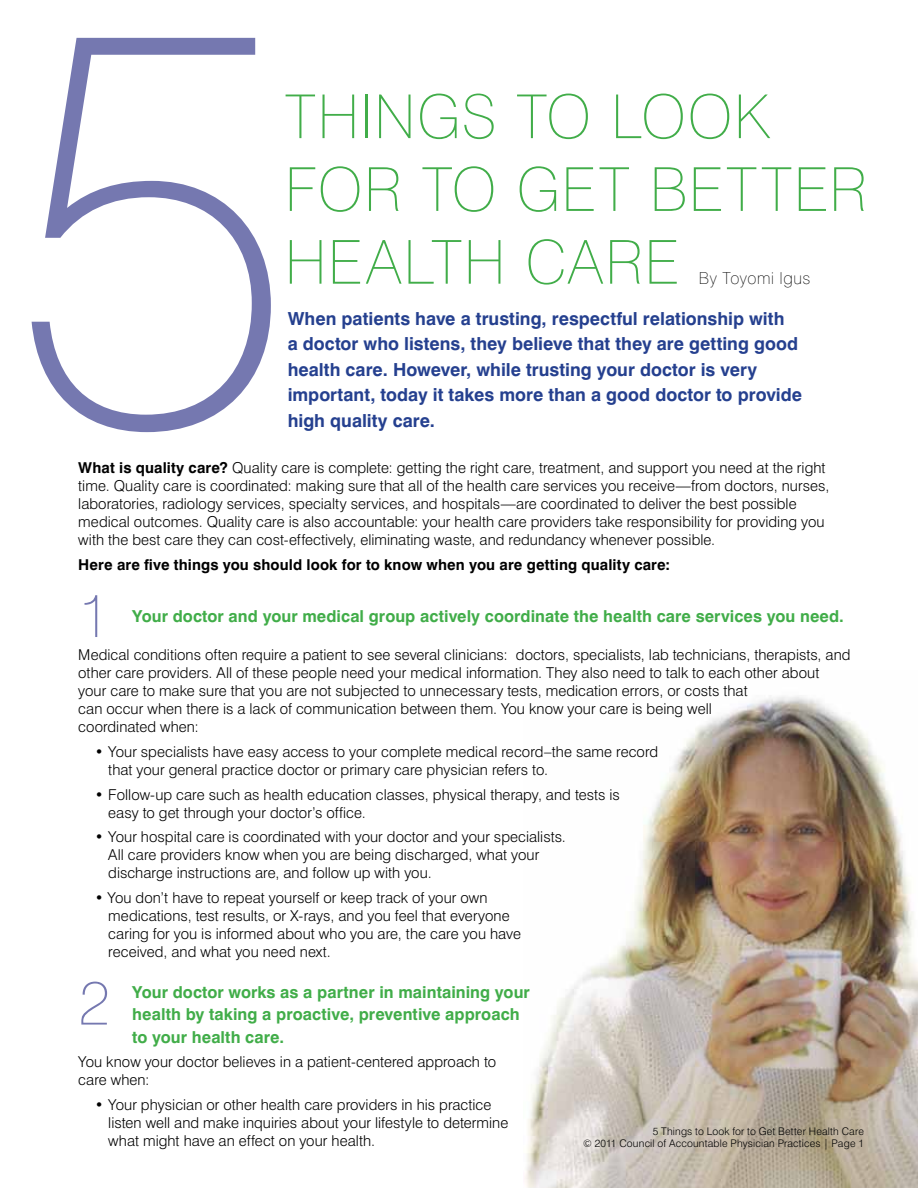
<style>
.page{position:relative;width:918px;height:1188px;background:#fff}
.page>*{position:absolute;margin:0;border:0;box-sizing:border-box;transform-origin:0 0}
.t1{font:100 563.25px "Swiss 721 BT";color:#7578b0}
.t2{font:100 61.5px "Swiss 721 BT";color:#7578b0}
.t3{font:100 60.6px/72.8px "Swiss 721 BT";letter-spacing:.025em;color:#41ad49}
.t4{font:700 18px/25.5px "Swiss 721 BT";color:#25408f}
.t5{font:700 16.5px/22.5px "Swiss 721 BT";letter-spacing:.005em;color:#41ad49}
.t6{font:100 16.5px "Swiss 721 BT";color:#000}
.t7{font:300 15px/18px "Swiss 721 BT";letter-spacing:.005em;color:#000}
.t8{font:700 15px "Swiss 721 BT";letter-spacing:.005em;color:#000}
.t9{font:300 10.5px/12.6px "Swiss 721 BT";letter-spacing:.015em;color:#000;text-align:right}
.s1{font-weight:700}
</style>
<div class="page">
<img style="left:525px;top:696px;width:393px;height:492px">
<h1 class="t1" style="left:4px;top:-122px;width:295px">5</h1>
<h3 class="t3" style="left:285px;top:80px;width:584px">THINGS TO LOOK<br>FOR TO GET BETTER</h3>
<h3 class="t3" style="left:285px;top:225px;width:396px">HEALTH CARE</h3>
<p class="t6" style="left:699px;top:268px;width:113px">BY TOYOMI IGUS</p>
<p class="t4" style="left:288px;top:306px;width:516px">When patients have a trusting, respectful relationship with<br>a doctor who listens, they believe that they are getting good health care. However, while trusting your doctor is very important, today it takes more than a good doctor to provide high quality care.</p>
<p class="t7" style="left:78px;top:458px;width:753px"><span class="s1">What is quality care?</span> Quality care is complete: getting the right care, treatment, and support you need at the right time. Quality care is coordinated: making sure that all of the health care services you receive—from doctors, nurses, laboratories, radiology services, specialty services, and hospitals—are coordinated to deliver the best possible medical outcomes. Quality care is also accountable: your health care providers take responsibility for providing you with the best care they can cost-effectively, eliminating waste, and redundancy whenever possible.</p>
<p class="t8" style="left:78px;top:555px;width:593px">Here are five things you should look for to know when you are getting quality care:</p>
<h2 class="t2" style="left:78px;top:578px;width:34px">1</h2>
<p class="t5" style="left:132px;top:605px;width:713px">Your doctor and your medical group actively coordinate the health care services you need.</p>
<p class="t7" style="left:78px;top:646px;width:774px">Medical conditions often require a patient to see several clinicians: doctors, specialists, lab technicians, therapists, and other care providers. All of these people need your medical information. They also need to talk to each other about your care to make sure that you are not subjected to unnecessary tests, medication errors, or costs that<br>can occur when there is a lack of communication between them. You know your care is being well<br>coordinated when:</p>
<p class="t7" style="left:108px;top:742px;width:551px;text-indent:-13px">• Your specialists have easy access to your complete medical record–the same record that your general practice doctor or primary care physician refers to.</p>
<p class="t7" style="left:108px;top:785px;width:513px;text-indent:-13px">• Follow-up care such as health education classes, physical therapy, and tests is easy to get through your doctor’s office.</p>
<p class="t7" style="left:108px;top:828px;width:459px;text-indent:-13px">• Your hospital care is coordinated with your doctor and your specialists.<br>All care providers know when you are being discharged, what your discharge instructions are, and follow up with you.</p>
<p class="t7" style="left:108px;top:889px;width:414px;text-indent:-13px">• You don’t have to repeat yourself or keep track of your own medications, test results, or X-rays, and you feel that everyone caring for you is informed about who you are, the care you have received, and what you need next.</p>
<h2 class="t2" style="left:78px;top:965px;width:34px">2</h2>
<p class="t5" style="left:132px;top:980px;width:399px">Your doctor works as a partner in maintaining your health by taking a proactive, preventive approach to your health care.</p>
<p class="t7" style="left:78px;top:1053px;width:419px">You know your doctor believes in a patient-centered approach to care when:</p>
<p class="t7" style="left:108px;top:1096px;width:402px;text-indent:-13px">• Your physician or other health care providers in his practice listen well and make inquiries about your lifestyle to determine what might have an effect on your health.</p>
<p class="t9" style="left:583px;top:1125px;width:282px">5 Things to Look for to Get Better Health Care<br>© 2011 Council of Accountable Physician Practices | Page 1</p>
</div>
